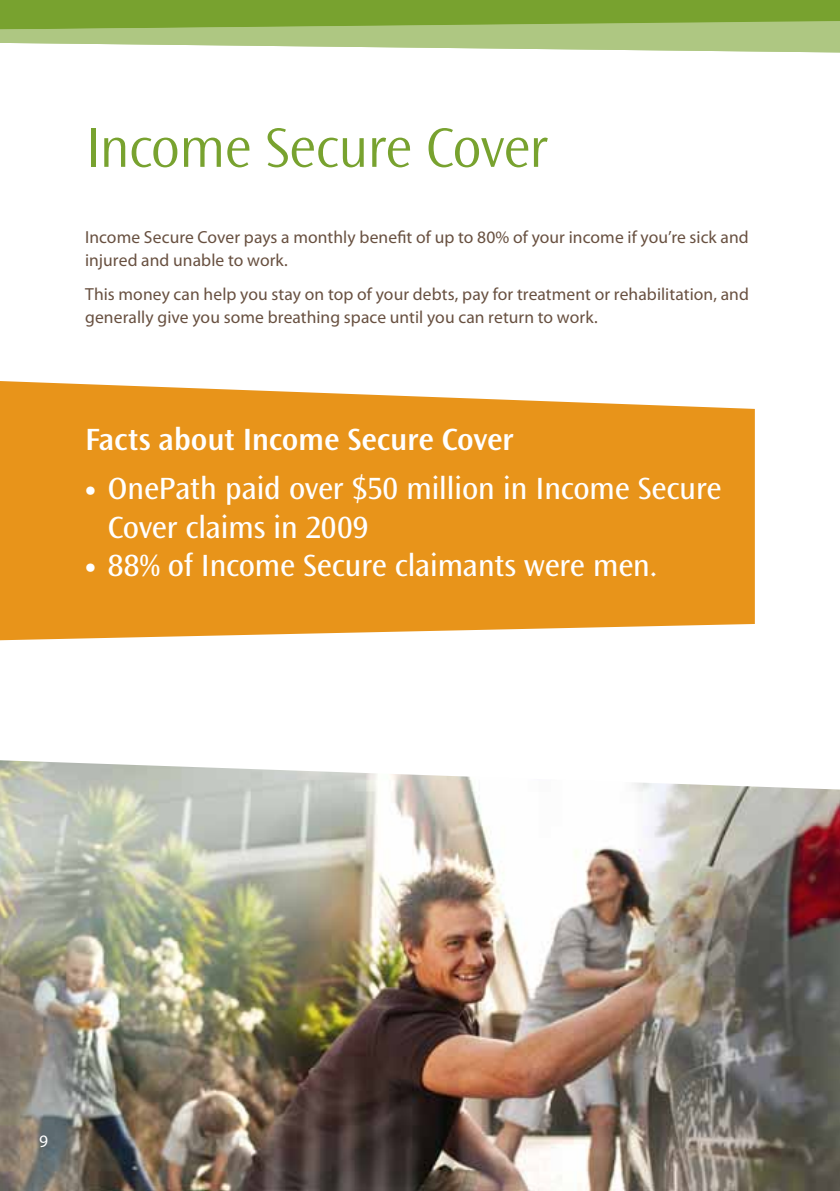
<style>
.page{position:relative;width:840px;height:1191px;background:#fff}
.page>*{position:absolute;margin:0;border:0;box-sizing:border-box;transform-origin:0 0}
.t1{font:300 58px "Ocean Sans Std";letter-spacing:-.015em;color:#78a22f}
.t2{font:32px/38.4px "Ocean Sans Std";letter-spacing:-.015em;color:#fff}
.t3{font:600 32px "Ocean Sans Std";letter-spacing:-.01em;color:#fff}
.t4{font:17.6px/23px "Myriad Pro";letter-spacing:.005em;color:#685040}
.t5{font:17.6px "Myriad Pro";color:#fff}
.s1{font-family:"Myriad Pro";font-weight:700}
</style>
<div class="page">
<div style="left:0;top:0;width:839px;height:12px;background:#78a22f"></div>
<svg style="left:0;top:12px;width:839px;height:41px;background:#a6c277"></svg>
<img style="left:0;top:760px;width:839px;height:431px">
<svg style="left:0;top:381px;width:754px;height:259px;background:#e99c2d"></svg>
<h1 class="t1" style="left:85px;top:116px;width:464px">Income Secure Cover</h1>
<p class="t4" style="left:85px;top:225px;width:664px">Income Secure Cover pays a monthly benefit of up to 80% of your income if you’re sick and injured and unable to work.</p>
<p class="t4" style="left:85px;top:282px;width:665px">This money can help you stay on top of your debts, pay for treatment or rehabilitation, and generally give you some breathing space until you can return to work.</p>
<h2 class="t3" style="left:85px;top:421px;width:429px">Facts about Income Secure Cover</h2>
<h2 class="t2" style="left:108px;top:470px;width:614px;text-indent:-23px"><span class="s1">•</span> OnePath paid over $50 million in Income Secure<br>Cover claims in 2009</h2>
<h2 class="t2" style="left:85px;top:547px;width:573px"><span class="s1">•</span> 88% of Income Secure claimants were men.</h2>
<p class="t5" style="left:39px;top:1130px;width:10px">9</p>
</div>
